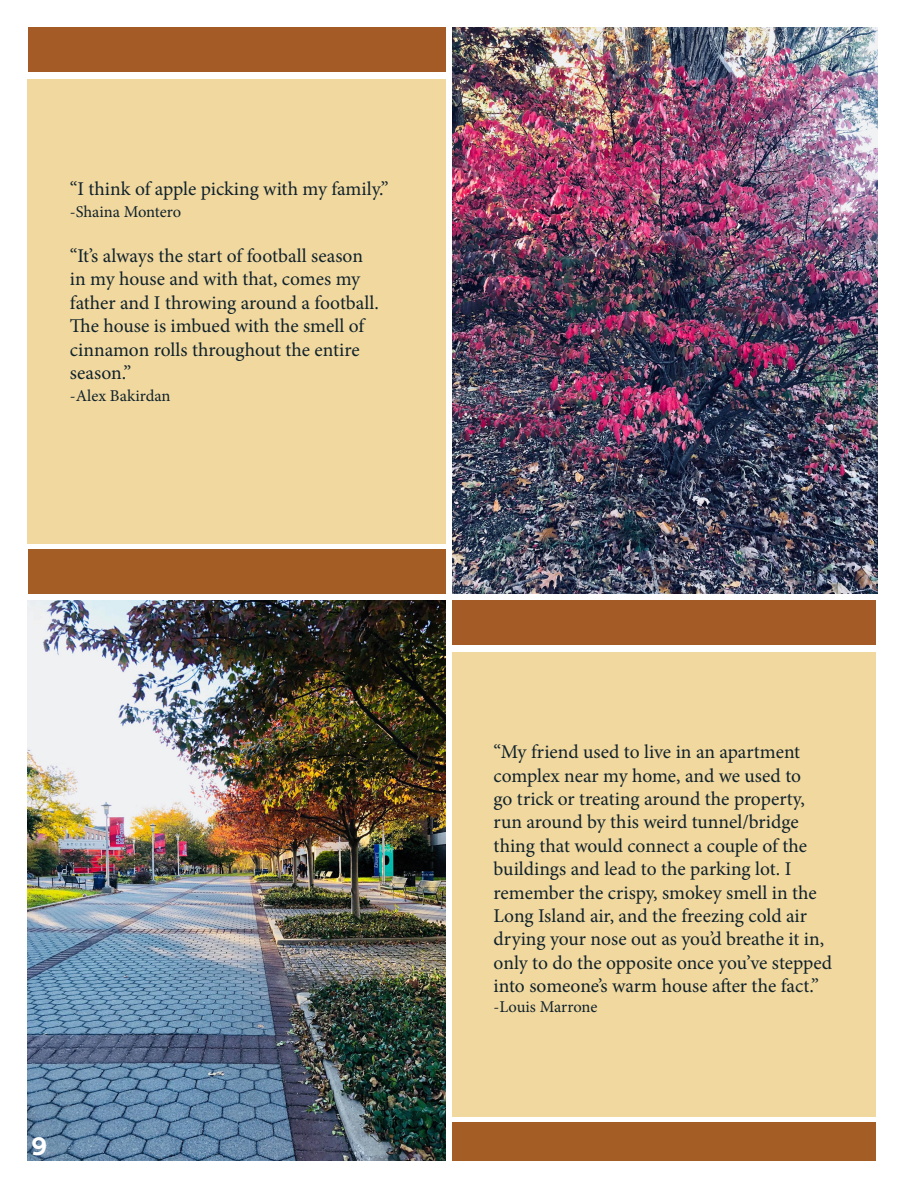
<style>
.page{position:relative;width:918px;height:1188px;background:#fff}
.page>*{position:absolute;margin:0;border:0;box-sizing:border-box;transform-origin:0 0}
.t1{font:700 27px "Circular Std";color:#fff}
.Bold_Big_Title{font:19.5px/23.4px "Minion Pro";letter-spacing:-.005em;color:#10222b}
.Bold_Big_Title-2{font:16.5px "Minion Pro";letter-spacing:-.005em;color:#10222b}
</style>
<div class="page">
<img style="left:27px;top:600px;width:419px;height:561px">
<div style="left:452px;top:652px;width:424px;height:465px;background:#f1d89f"></div>
<div style="left:452px;top:600px;width:424px;height:45px;background:#a55b25"></div>
<div style="left:452px;top:1123px;width:424px;height:38px;background:#a45d25"></div>
<div style="left:27px;top:79px;width:419px;height:464px;background:#f1d89f"></div>
<img style="left:452px;top:27px;width:426px;height:567px">
<div style="left:28px;top:27px;width:418px;height:45px;background:#a55b25"></div>
<div style="left:28px;top:549px;width:418px;height:45px;background:#a45d25"></div>
<p class="Bold_Big_Title" style="left:70px;top:178px;width:320px">“I think of apple picking with my family.”</p>
<p class="Bold_Big_Title-2" style="left:70px;top:201px;width:113px">-Shaina Montero</p>
<p class="Bold_Big_Title" style="left:70px;top:244px;width:310px">“It’s always the start of football season in my house and with that, comes my father and I throwing around a football.<br>The house is imbued with the smell of cinnamon rolls throughout the entire season.”</p>
<p class="Bold_Big_Title-2" style="left:70px;top:384px;width:102px">-Alex Bakirdan</p>
<p class="t1" style="left:32px;top:1129px;width:17px">9</p>
<p class="Bold_Big_Title" style="left:494px;top:740px;width:340px">“My friend used to live in an apartment complex near my home, and we used to<br>go trick or treating around the property, run around by this weird tunnel/bridge thing that would connect a couple of the buildings and lead to the parking lot. I remember the crispy, smokey smell in the Long Island air, and the freezing cold air drying your nose out as you’d breathe it in, only to do the opposite once you’ve stepped into someone’s warm house after the fact.”</p>
<p class="Bold_Big_Title-2" style="left:494px;top:996px;width:105px">-Louis Marrone</p>
</div>
